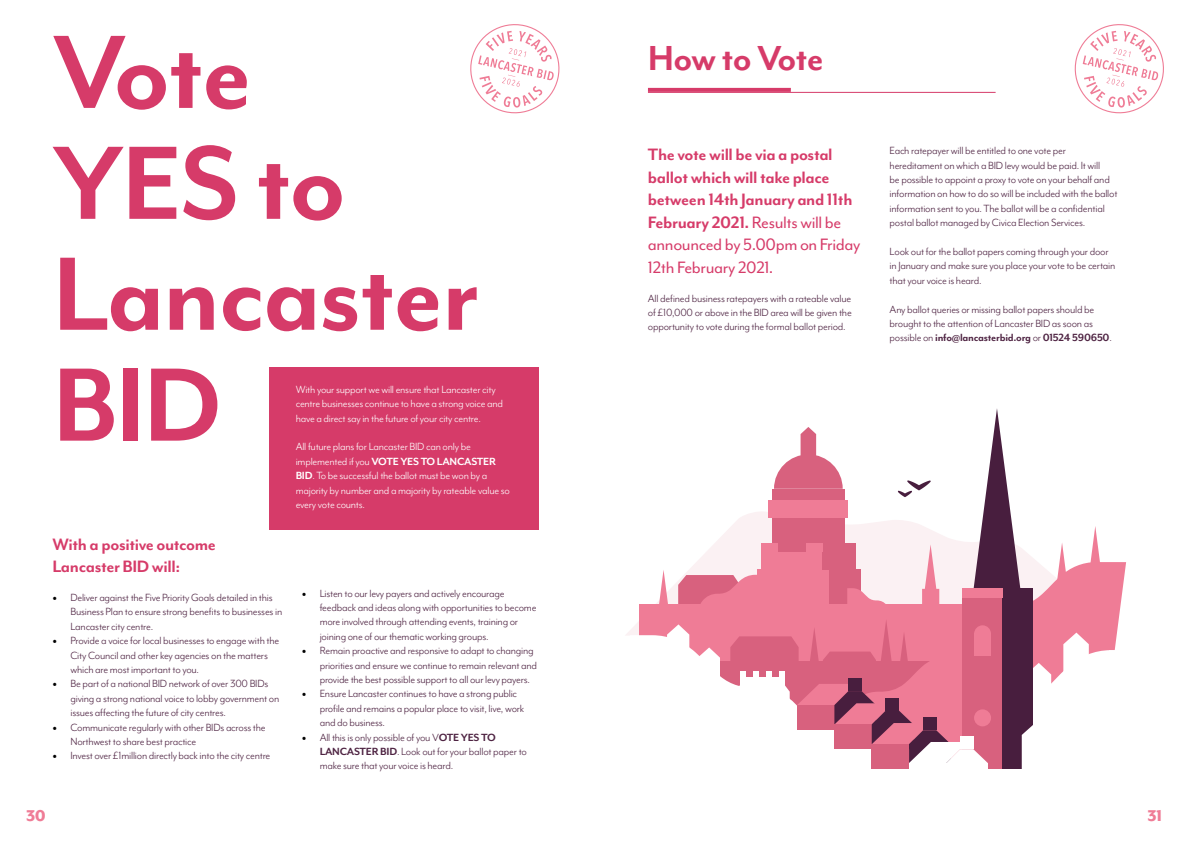
<style>
.page{position:relative;width:1191px;height:842px;background:#fff}
.page>*{position:absolute;margin:0;border:0;box-sizing:border-box;transform-origin:0 0}
.t1{font:700 120px/110.9px "Mr Eaves Mod OT";letter-spacing:-.02em;color:#d63b69}
.t2{font:700 40px "Mr Eaves Mod OT";letter-spacing:-.02em;color:#d63b69}
.t3{font:700 19px/22.6px "Mr Eaves Mod OT";letter-spacing:-.02em;color:#d63b69}
.t4{font:800 18px "Mr Eaves Mod OT";color:#ef7c96}
.t5{font:12px/14.4px "Mr Eaves Mod OT";letter-spacing:-.02em;color:#4e2342}
.t6{font:12px/14.4px "Mr Eaves Mod OT";letter-spacing:-.02em;color:#fff}
.s1{font-weight:700}
.s2{font-family:"Minion Pro";color:#000}
.s3{font-weight:400}
</style>
<div class="page">
<div style="left:269px;top:367px;width:270px;height:162px;background:#d63b69"></div>
<hr style="left:648px;top:92px;width:347px;height:1px;background:#d63b69">
<svg style="left:648px;top:88px;width:143px;height:4px"></svg>
<svg style="left:630px;top:408px;width:496px;height:361px"></svg>
<svg style="left:1074px;top:24px;width:90px;height:90px"></svg>
<svg style="left:470px;top:24px;width:90px;height:90px"></svg>
<h1 class="t1" style="left:52px;top:18px;width:428px">Vote<br>YES to<br>Lancaster<br>BID</h1>
<p class="t6" style="left:296px;top:382px;width:209px">With your support we will ensure that Lancaster city centre businesses continue to have a strong voice and have a direct say in the future of your city centre.</p>
<p class="t6" style="left:296px;top:440px;width:216px">All future plans for Lancaster BID can only be implemented if you <span class="s1">VOTE YES TO LANCASTER BID</span>. To be successful the ballot must be won by a majority by number and a majority by rateable value so every vote counts.</p>
<h3 class="t3" style="left:52px;top:533px;width:165px">With a positive outcome<br>Lancaster BID will:</h3>
<p class="t5" style="left:70px;top:590px;width:213px;text-indent:-18px"><span class="s2">•</span> Deliver against the Five Priority Goals detailed in this<br>Business Plan to ensure strong benefits to businesses in<br>Lancaster city centre.</p>
<p class="t5" style="left:70px;top:634px;width:210px;text-indent:-18px"><span class="s2">•</span> Provide a voice for local businesses to engage with the<br>City Council and other key agencies on the matters which are most important to you.</p>
<p class="t5" style="left:70px;top:677px;width:210px;text-indent:-18px"><span class="s2">•</span> Be part of a national BID network of over 300 BIDs giving a strong national voice to lobby government on issues affecting the future of city centres.</p>
<p class="t5" style="left:70px;top:720px;width:197px;text-indent:-18px"><span class="s2">•</span> Communicate regularly with other BIDs across the<br>Northwest to share best practice</p>
<p class="t5" style="left:52px;top:749px;width:219px"><span class="s2">•</span> Invest over £1million directly back into the city centre</p>
<p class="t5" style="left:320px;top:586px;width:218px;text-indent:-18px"><span class="s2">•</span> Listen to our levy payers and actively encourage feedback and ideas along with opportunities to become more involved through attending events, training or joining one of our thematic working groups.</p>
<p class="t5" style="left:320px;top:643px;width:219px;text-indent:-18px"><span class="s2">•</span> Remain proactive and responsive to adapt to changing priorities and ensure we continue to remain relevant and provide the best possible support to all our levy payers.</p>
<p class="t5" style="left:320px;top:687px;width:206px;text-indent:-18px"><span class="s2">•</span> Ensure Lancaster continues to have a strong public profile and remains a popular place to visit, live, work and do business.</p>
<p class="t5" style="left:320px;top:730px;width:209px;text-indent:-18px"><span class="s2">•</span> All this is only possible of you V<span class="s1">OTE YES TO<br>LANCASTER BID</span>. Look out for your ballot paper to make sure that your voice is heard.</p>
<h2 class="t2" style="left:648px;top:36px;width:177px">How to Vote</h2>
<h3 class="t3" style="left:648px;top:143px;width:214px">The vote will be via a postal ballot which will take place between 14th January and 11th<br>February 2021. <span class="s3">Results will be announced by 5.00pm on Friday<br>12th February 2021.</span></h3>
<p class="t5" style="left:648px;top:291px;width:205px;text-align:justify">All defined business ratepayers with a rateable value of £10,000 or above in the BID area will be given the opportunity to vote during the formal ballot period.</p>
<p class="t5" style="left:889px;top:143px;width:229px">Each ratepayer will be entitled to one vote per hereditament on which a BID levy would be paid. It will<br>be possible to appoint a proxy to vote on your behalf and information on how to do so will be included with the ballot information sent to you. The ballot will be a confidential postal ballot managed by Civica Election Services.</p>
<p class="t5" style="left:889px;top:244px;width:227px">Look out for the ballot papers coming through your door in January and make sure you place your vote to be certain that your voice is heard.</p>
<p class="t5" style="left:889px;top:302px;width:224px">Any ballot queries or missing ballot papers should be brought to the attention of Lancaster BID as soon as possible on <span class="s1">info@lancasterbid.org</span> or <span class="s1">01524 590650</span>.</p>
<h3 class="t4" style="left:26px;top:806px;width:21px">30</h3>
<h3 class="t4" style="left:1147px;top:806px;width:17px">31</h3>
</div>
